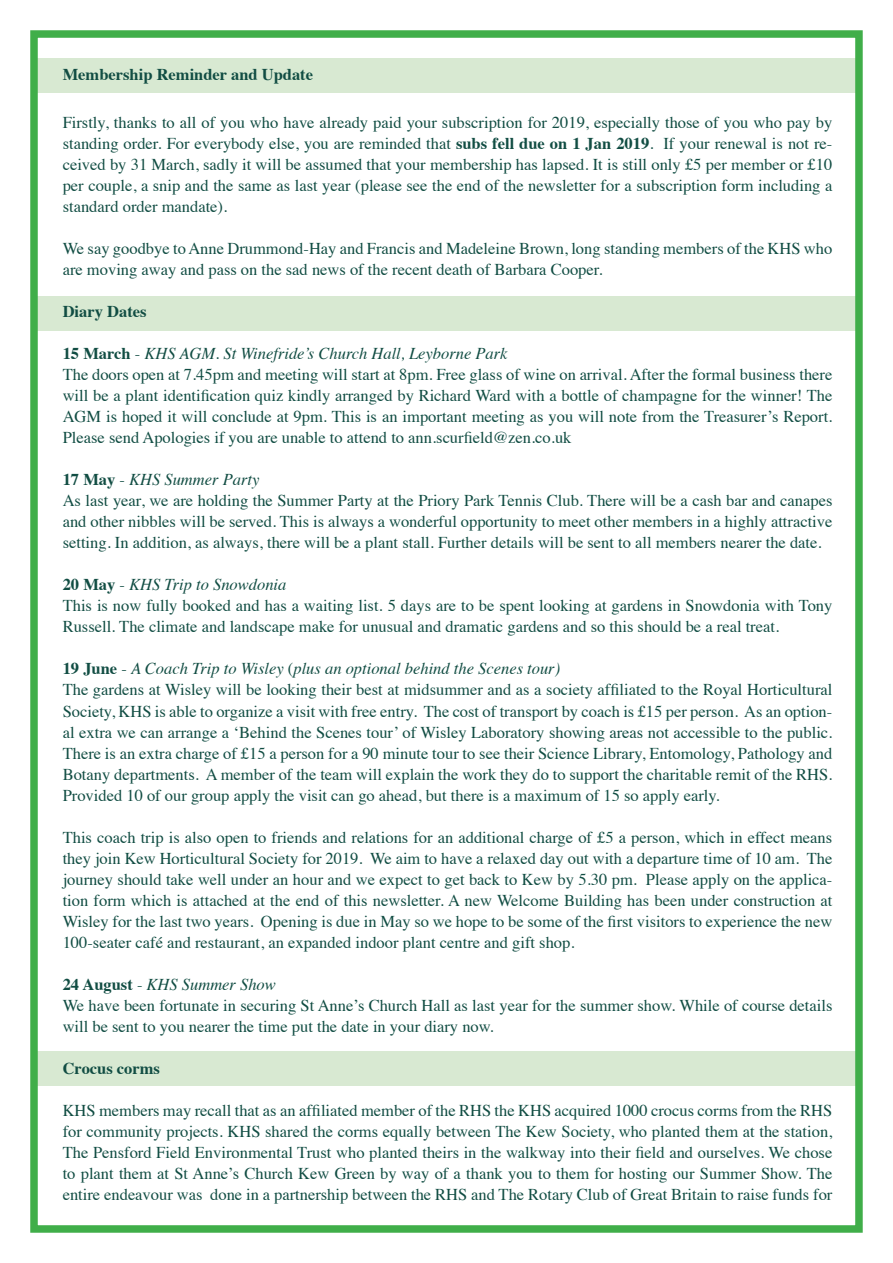
<style>
.page{position:relative;width:893px;height:1263px;background:#fff}
.page>*{position:absolute;margin:0;border:0;box-sizing:border-box;transform-origin:0 0}
.t1{font:16.5px/21px "Times";color:#114d43;text-align:justify}
.t2{font:italic 16.5px "Times";color:#114d43}
.t3{font:700 16.5px "Times";color:#114d43}
.s1{font-weight:700}
.s2{font-weight:700;font-style:normal}
.s3{font-style:normal}
</style>
<div class="page">
<div style="left:34px;top:58px;width:825px;height:34px;background:#d8e9d2"></div>
<div style="left:34px;top:296px;width:825px;height:34px;background:#d8e9d2"></div>
<div style="left:34px;top:1052px;width:825px;height:34px;background:#d8e9d2"></div>
<div style="left:30px;top:30px;width:833px;height:1203px;border:8px solid #40ae49"></div>
<p class="t3" style="left:63px;top:59px;width:252px">Membership Reminder and Update</p>
<p class="t1" style="left:63px;top:111px;width:771px">Firstly, thanks to all of you who have already paid your subscription for 2019, especially those of you who pay by standing order. For everybody else, you are reminded that <span class="s1">subs fell due on 1 Jan 2019</span>. If your renewal is not re&shy;ceived by 31 March, sadly it will be assumed that your membership has lapsed. It is still only £5 per member or £10 per couple, a snip and the same as last year (please see the end of the newsletter for a subscription form including a standard order mandate).</p>
<p class="t1" style="left:63px;top:237px;width:771px">We say goodbye to Anne Drummond-Hay and Francis and Madeleine Brown, long standing members of the KHS who are moving away and pass on the sad news of the recent death of Barbara Cooper.</p>
<p class="t3" style="left:63px;top:296px;width:85px">Diary Dates</p>
<p class="t2" style="left:63px;top:340px;width:446px"><span class="s2">15 March</span> <span class="s3">-</span> KHS AGM. St Winefride’s Church Hall, Leyborne Park</p>
<p class="t1" style="left:63px;top:363px;width:771px">The doors open at 7.45pm and meeting will start at 8pm. Free glass of wine on arrival. After the formal business there will be a plant identification quiz kindly arranged by Richard Ward with a bottle of champagne for the winner! The AGM is hoped it will conclude at 9pm. This is an important meeting as you will note from the Treasurer’s Report.<br>Please send Apologies if you are unable to attend to ann.scurfield@zen.co.uk</p>
<p class="t2" style="left:63px;top:466px;width:198px"><span class="s2">17 May</span> <span class="s3">-</span> KHS Summer Party</p>
<p class="t1" style="left:63px;top:489px;width:771px">As last year, we are holding the Summer Party at the Priory Park Tennis Club. There will be a cash bar and canapes and other nibbles will be served. This is always a wonderful opportunity to meet other members in a highly attractive setting. In addition, as always, there will be a plant stall. Further details will be sent to all members nearer the date.</p>
<p class="t2" style="left:63px;top:571px;width:225px"><span class="s2">20 May</span> <span class="s3">-</span> KHS Trip to Snowdonia</p>
<p class="t1" style="left:63px;top:594px;width:771px">This is now fully booked and has a waiting list. 5 days are to be spent looking at gardens in Snowdonia with Tony<br>Russell. The climate and landscape make for unusual and dramatic gardens and so this should be a real treat.</p>
<p class="t2" style="left:63px;top:655px;width:499px"><span class="s2">19 June</span> <span class="s3">-</span> A Coach Trip to Wisley <span class="s3">(</span>plus an optional behind the Scenes tour)</p>
<p class="t1" style="left:63px;top:678px;width:771px">The gardens at Wisley will be looking their best at midsummer and as a society affiliated to the Royal Horticultural Society, KHS is able to organize a visit with free entry. The cost of transport by coach is £15 per person. As an option&shy;al extra we can arrange a ‘Behind the Scenes tour’ of Wisley Laboratory showing areas not accessible to the public.<br>There is an extra charge of £15 a person for a 90 minute tour to see their Science Library, Entomology, Pathology and Botany departments. A member of the team will explain the work they do to support the charitable remit of the RHS.<br>Provided 10 of our group apply the visit can go ahead, but there is a maximum of 15 so apply early.</p>
<p class="t1" style="left:63px;top:825px;width:771px">This coach trip is also open to friends and relations for an additional charge of £5 a person, which in effect means they join Kew Horticultural Society for 2019. We aim to have a relaxed day out with a departure time of 10 am. The journey should take well under an hour and we expect to get back to Kew by 5.30 pm. Please apply on the applica&shy;tion form which is attached at the end of this newsletter. A new Welcome Building has been under construction at Wisley for the last two years. Opening is due in May so we hope to be some of the first visitors to experience the new 100-seater café and restaurant, an expanded indoor plant centre and gift shop.</p>
<p class="t2" style="left:63px;top:970px;width:215px"><span class="s2">24 August</span> <span class="s3">-</span> KHS Summer Show</p>
<p class="t1" style="left:63px;top:993px;width:771px">We have been fortunate in securing St Anne’s Church Hall as last year for the summer show. While of course details will be sent to you nearer the time put the date in your diary now.</p>
<p class="t3" style="left:63px;top:1052px;width:99px">Crocus corms</p>
<p class="t1" style="left:63px;top:1098px;width:771px">KHS members may recall that as an affiliated member of the RHS the KHS acquired 1000 crocus corms from the RHS for community projects. KHS shared the corms equally between The Kew Society, who planted them at the station, The Pensford Field Environmental Trust who planted theirs in the walkway into their field and ourselves. We chose to plant them at St Anne’s Church Kew Green by way of a thank you to them for hosting our Summer Show. The entire endeavour was done in a partnership between the RHS and The Rotary Club of Great Britain to raise funds for</p>
</div>
